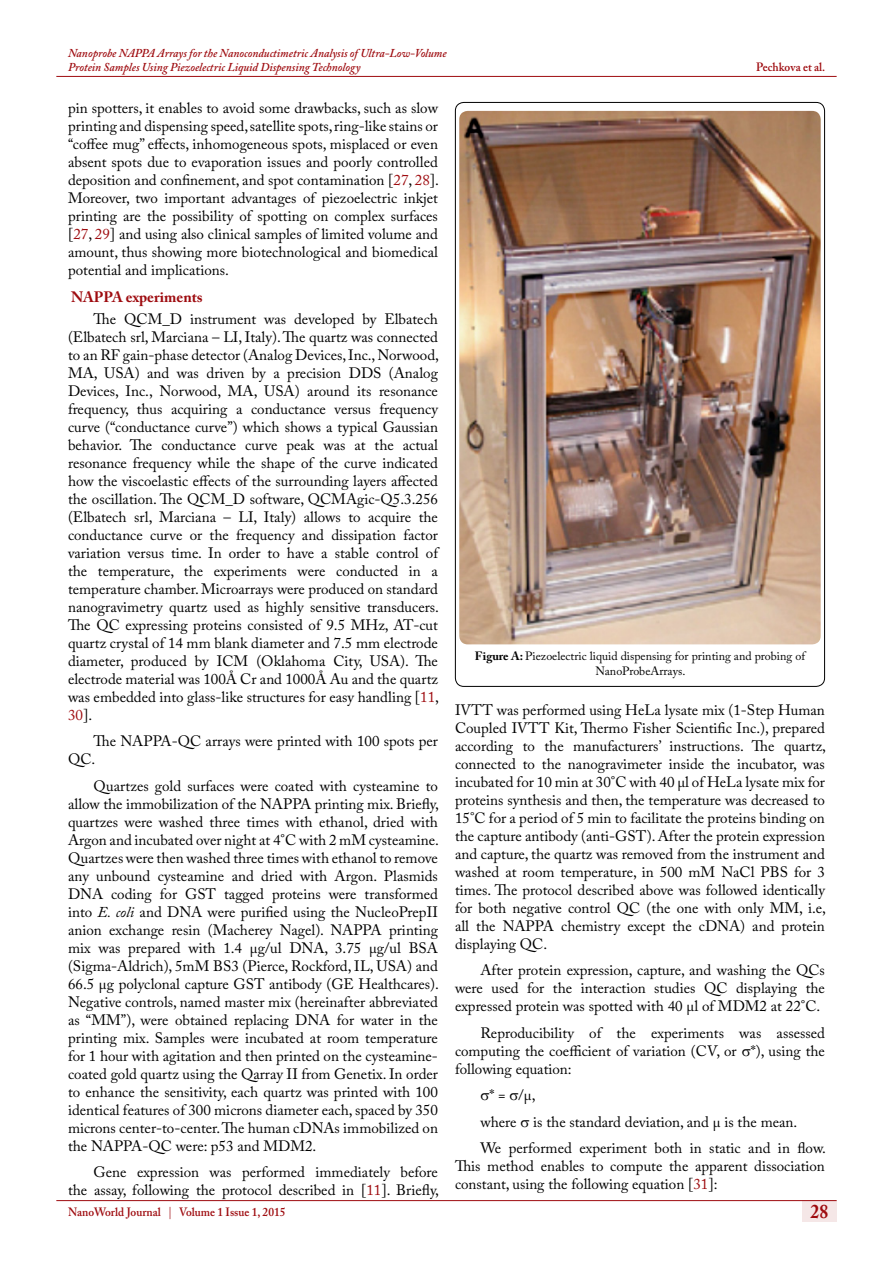
<style>
.page{position:relative;width:893px;height:1263px;background:#fff}
.page>*{position:absolute;margin:0;border:0;box-sizing:border-box;transform-origin:0 0}
.t1{font:700 19.5px "Adobe Caslon Pro";color:#9e0b0f;scale:.9 1}
.t2{font:15px/18px "Adobe Caslon Pro";color:#000;text-align:justify}
.t3{font:700 15px "Adobe Caslon Pro";color:#9e0b0f}
.t4{font:italic 600 12px/14.4px "Adobe Caslon Pro";color:#9e0b0f;scale:.95 1}
.t5{font:12px/15px "Adobe Caslon Pro";color:#000;text-align:center}
.t6{font:600 12px "Adobe Caslon Pro";color:#9e0b0f;scale:.95 1}
.s1{color:#9e0b0f}
.s2{font-style:italic}
.s3{font-weight:700}
.s4{color:#ac2f33}
</style>
<div class="page">
<div style="left:802px;top:1200px;width:35px;height:21px;background:#f5e7e7"></div>
<hr style="left:56px;top:1200px;width:781px;height:1px;background:#9e0b0f">
<hr style="left:56px;top:76px;width:781px;height:1px;background:#9e0b0f">
<img style="left:459px;top:111px;width:362px;height:533px">
<p class="t4" style="left:68px;top:46px;width:400px">Nanoprobe NAPPA Arrays for the Nanoconductimetric Analysis of Ultra-Low-Volume<br>Protein Samples Using Piezoelectric Liquid Dispensing Technology</p>
<p class="t6" style="left:756px;top:60px;width:74px">Pechkova et al.</p>
<p class="t2" style="left:68px;top:99px;width:372px">pin spotters, it enables to avoid some drawbacks, such as slow printing and dispensing speed, satellite spots, ring-like stains or ‘‘coffee mug’’ effects, inhomogeneous spots, misplaced or even absent spots due to evaporation issues and poorly controlled deposition and confinement, and spot contamination [<span class="s1">27</span>, <span class="s1">28</span>].<br>Moreover, two important advantages of piezoelectric inkjet printing are the possibility of spotting on complex surfaces [<span class="s1">27</span>, <span class="s1">29</span>] and using also clinical samples of limited volume and amount, thus showing more biotechnological and biomedical potential and implications.</p>
<p class="t3" style="left:71px;top:288px;width:133px">NAPPA experiments</p>
<p class="t2" style="left:68px;top:310px;width:373px;text-indent:26px">The QCM_D instrument was developed by Elbatech (Elbatech srl, Marciana – LI, Italy). The quartz was connected to an RF gain-phase detector (Analog Devices, Inc., Norwood, MA, USA) and was driven by a precision DDS (Analog Devices, Inc., Norwood, MA, USA) around its resonance frequency, thus acquiring a conductance versus frequency curve (“conductance curve”) which shows a typical Gaussian behavior. The conductance curve peak was at the actual resonance frequency while the shape of the curve indicated how the viscoelastic effects of the surrounding layers affected the oscillation. The QCM_D software, QCMAgic-Q5.3.256 (Elbatech srl, Marciana – LI, Italy) allows to acquire the conductance curve or the frequency and dissipation factor variation versus time. In order to have a stable control of the temperature, the experiments were conducted in a temperature chamber. Microarrays were produced on standard nanogravimetry quartz used as highly sensitive transducers.<br>The QC expressing proteins consisted of 9.5 MHz, AT-cut quartz crystal of 14 mm blank diameter and 7.5 mm electrode diameter, produced by ICM (Oklahoma City, USA). The electrode material was 100Å Cr and 1000Å Au and the quartz was embedded into glass-like structures for easy handling [<span class="s1">11</span>, <span class="s1">30</span>].</p>
<p class="t2" style="left:68px;top:732px;width:371px;text-indent:26px">The NAPPA-QC arrays were printed with 100 spots per<br>QC.</p>
<p class="t2" style="left:68px;top:777px;width:372px;text-indent:26px">Quartzes gold surfaces were coated with cysteamine to allow the immobilization of the NAPPA printing mix. Briefly, quartzes were washed three times with ethanol, dried with Argon and incubated over night at 4°C with 2 mM cysteamine.<br>Quartzes were then washed three times with ethanol to remove any unbound cysteamine and dried with Argon. Plasmids DNA coding for GST tagged proteins were transformed into <span class="s2">E. coli</span> and DNA were purified using the NucleoPrepII anion exchange resin (Macherey Nagel). NAPPA printing mix was prepared with 1.4 μg/ul DNA, 3.75 μg/ul BSA (Sigma-Aldrich), 5mM BS3 (Pierce, Rockford, IL, USA) and 66.5 μg polyclonal capture GST antibody (GE Healthcares).<br>Negative controls, named master mix (hereinafter abbreviated as “MM”), were obtained replacing DNA for water in the printing mix. Samples were incubated at room temperature for 1 hour with agitation and then printed on the cysteamine&shy;coated gold quartz using the Qarray II from Genetix. In order to enhance the sensitivity, each quartz was printed with 100 identical features of 300 microns diameter each, spaced by 350 microns center-to-center. The human cDNAs immobilized on the NAPPA-QC were: p53 and MDM2.</p>
<p class="t2" style="left:68px;top:1163px;width:373px;text-align:right">Gene expression was performed immediately before<br>the assay, following the protocol described in [<span class="s1">11</span>]. Briefly,</p>
<p class="t5" style="left:475px;top:648px;width:332px"><span class="s3">Figure A:</span> Piezoelectric liquid dispensing for printing and probing of<br>NanoProbeArrays.</p>
<p class="t2" style="left:455px;top:701px;width:373px">IVTT was performed using HeLa lysate mix (1-Step Human Coupled IVTT Kit, Thermo Fisher Scientific Inc.), prepared according to the manufacturers’ instructions. The quartz, connected to the nanogravimeter inside the incubator, was incubated for 10 min at 30°C with 40 μl of HeLa lysate mix for proteins synthesis and then, the temperature was decreased to 15°C for a period of 5 min to facilitate the proteins binding on the capture antibody (anti-GST). After the protein expression and capture, the quartz was removed from the instrument and washed at room temperature, in 500 mM NaCl PBS for 3 times. The protocol described above was followed identically for both negative control QC (the one with only MM, i.e, all the NAPPA chemistry except the cDNA) and protein displaying QC.</p>
<p class="t2" style="left:455px;top:961px;width:371px;text-indent:26px">After protein expression, capture, and washing the QCs were used for the interaction studies QC displaying the expressed protein was spotted with 40 µl of MDM2 at 22°C.</p>
<p class="t2" style="left:455px;top:1024px;width:371px;text-indent:26px">Reproducibility of the experiments was assessed computing the coefficient of variation (CV, or *), using the following equation:</p>
<p class="t2" style="left:480px;top:1082px;width:347px;line-height:26.5px;text-align:left;text-indent:9px">* = /μ,<br>where is the standard deviation, and μ is the mean.<br>We performed experiment both in static and in flow.</p>
<p class="t2" style="left:455px;top:1157px;width:371px">This method enables to compute the apparent dissociation constant, using the following equation [<span class="s1">31</span>]:</p>
<p class="t6" style="left:68px;top:1204px;width:230px">NanoWorld Journal <span class="s4">|</span> Volume 1 Issue 1, 2015</p>
<h1 class="t1" style="left:811px;top:1200px;width:21px">28</h1>
</div>
